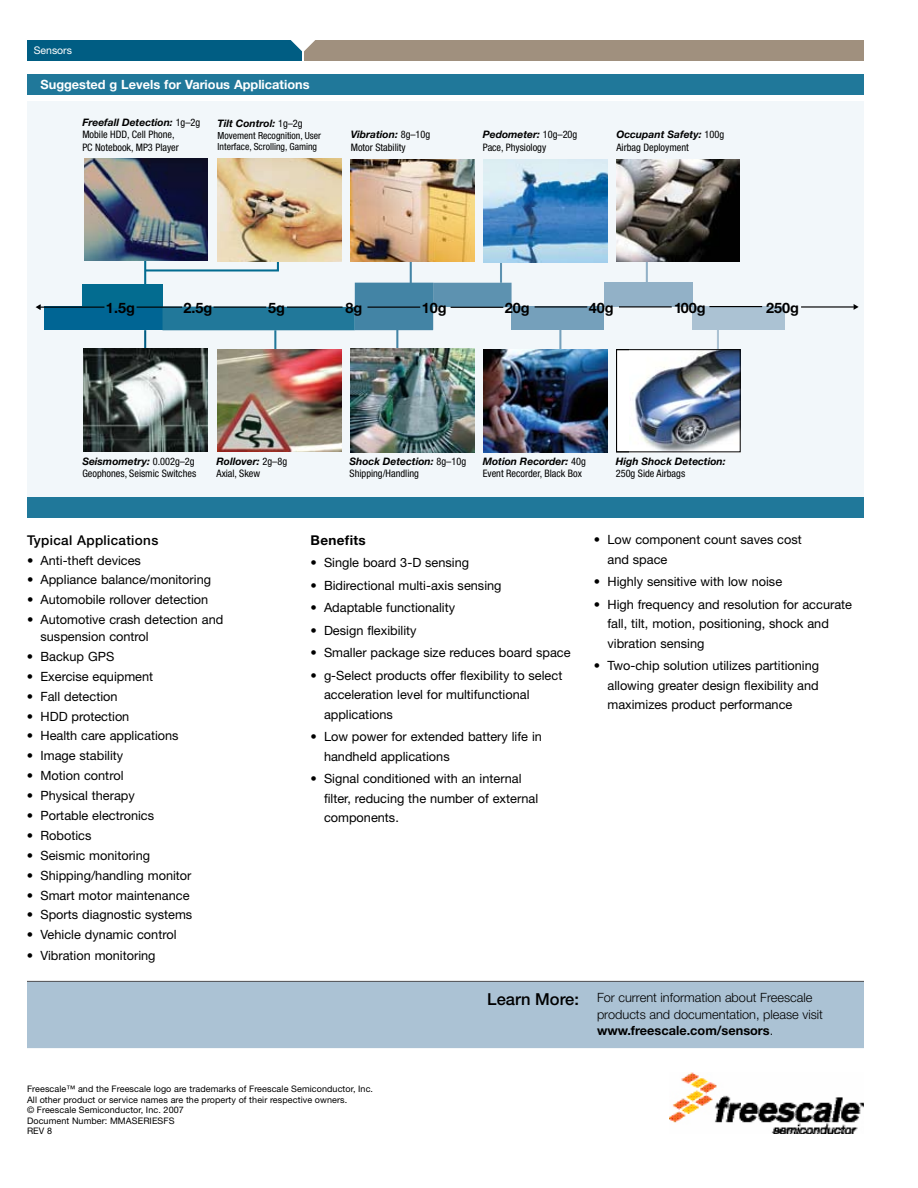
<style>
.page{position:relative;width:918px;height:1188px;background:#fff}
.page>*{position:absolute;margin:0;border:0;box-sizing:border-box;transform-origin:0 0}
.t1{font:700 14.4px "Helvetica Neue LT Pro";color:#000}
.t2{font:500 13.5px "Helvetica Neue LT Pro";letter-spacing:.025em;color:#000}
.t3{font:700 13.5px "Helvetica Neue LT Pro";letter-spacing:.025em;color:#000}
.t4{font:12.75px/19.5px "Helvetica Neue LT Pro";color:#000}
.t5{font:300 12.75px/16.5px "Helvetica Neue LT Pro";color:#000}
.t6{font:700 12.75px "Helvetica Neue LT Pro";color:#fff}
.t7{font:10.5px "Helvetica Neue LT Pro";color:#fff}
.t8{font:condensed 10.35px/12.3px "Helvetica Neue LT Pro";color:#000}
.t9{font:italic 700 10.35px "Helvetica Neue LT Pro";color:#000}
.t10{font:condensed 9.75px/11.7px "Helvetica Neue LT Pro";color:#000}
.t11{font:9px/10.5px "Helvetica Neue LT Pro";letter-spacing:.01em;color:#000}
.s1{font-weight:700;font-style:italic;font-stretch:normal}
.s2{font-weight:400;font-style:normal;font-stretch:condensed}
.s3{font-weight:500;font-size:16.5px}
.s4{font-weight:700}
</style>
<div class="page">
<img style="left:670px;top:1072px;width:194px;height:62px">
<div style="left:304px;top:40px;width:560px;height:21px;background:#a0907e"></div>
<div style="left:27px;top:40px;width:275px;height:21px;background:#005d83"></div>
<svg style="left:290px;top:40px;width:25px;height:12px"></svg>
<div style="left:27px;top:982px;width:837px;height:66px;background:#abc2d4"></div>
<hr style="left:27px;top:981px;width:267px;height:1px;background:#4c4d4f">
<svg style="left:294px;top:981px;width:18px;height:1px"></svg>
<hr style="left:312px;top:981px;width:267px;height:1px;background:#4c4d4f">
<svg style="left:579px;top:981px;width:18px;height:1px"></svg>
<hr style="left:597px;top:981px;width:267px;height:1px;background:#4c4d4f">
<div style="left:27px;top:74px;width:837px;height:21px;background:#20789a"></div>
<div style="left:27px;top:101px;width:837px;height:403px;background:#f2f7fa"></div>
<div style="left:617px;top:350px;width:123px;height:102px;background:#fff"></div>
<div style="left:693px;top:307px;width:92px;height:23px;background:#abc2d3"></div>
<div style="left:604px;top:282px;width:89px;height:25px;background:#92b1c7"></div>
<div style="left:512px;top:307px;width:92px;height:23px;background:#75a0bb"></div>
<hr style="left:559px;top:327px;width:2px;height:57px;background:#75a0bb">
<div style="left:433px;top:283px;width:79px;height:24px;background:#5d92b0"></div>
<hr style="left:500px;top:254px;width:2px;height:29px;background:#5d92b0">
<div style="left:44px;top:307px;width:119px;height:23px;background:#006594"></div>
<hr style="left:144px;top:330px;width:2px;height:29px;background:#005d83">
<svg style="left:143px;top:253px;width:137px;height:20px"></svg>
<div style="left:82px;top:284px;width:80px;height:23px;background:#036c90"></div>
<hr style="left:410px;top:255px;width:2px;height:36px;background:#4384a5">
<div style="left:163px;top:307px;width:192px;height:23px;background:#21789a"></div>
<div style="left:355px;top:283px;width:78px;height:47px;background:#4384a5"></div>
<hr style="left:274px;top:330px;width:2px;height:37px;background:#21789a">
<svg style="left:854px;top:304px;width:5px;height:6px"></svg>
<hr style="left:368px;top:307px;width:52px;height:1px;background:#000">
<hr style="left:287px;top:307px;width:56px;height:1px;background:#000">
<hr style="left:214px;top:307px;width:52px;height:1px;background:#000">
<hr style="left:137px;top:307px;width:45px;height:1px;background:#000">
<hr style="left:39px;top:307px;width:65px;height:1px;background:#000">
<svg style="left:36px;top:304px;width:5px;height:6px"></svg>
<hr style="left:144px;top:255px;width:2px;height:36px;background:#036c90">
<hr style="left:451px;top:307px;width:52px;height:1px;background:#000">
<hr style="left:535px;top:306px;width:52px;height:2px;background:#000">
<hr style="left:619px;top:306px;width:53px;height:1px;background:#000">
<hr style="left:709px;top:306px;width:53px;height:1px;background:#000">
<hr style="left:801px;top:306px;width:53px;height:2px;background:#000">
<hr style="left:396px;top:324px;width:2px;height:35px;background:#4384a5">
<hr style="left:646px;top:256px;width:2px;height:29px;background:#92b1c7">
<img style="left:84px;top:158px;width:124px;height:102px">
<img style="left:218px;top:159px;width:123px;height:102px">
<img style="left:484px;top:160px;width:123px;height:102px">
<img style="left:351px;top:160px;width:123px;height:102px">
<img style="left:83px;top:348px;width:124px;height:104px">
<img style="left:217px;top:350px;width:124px;height:102px">
<hr style="left:717px;top:318px;width:2px;height:56px;background:#abc2d3">
<img style="left:632px;top:351px;width:107px;height:99px">
<img style="left:617px;top:159px;width:122px;height:102px">
<img style="left:350px;top:349px;width:124px;height:104px">
<img style="left:483px;top:349px;width:124px;height:104px">
<div style="left:616px;top:349px;width:125px;height:103px;border:1px solid #000"></div>
<div style="left:27px;top:497px;width:837px;height:21px;background:#20789a"></div>
<p class="t7" style="left:34px;top:44px;width:40px">Sensors</p>
<p class="t6" style="left:40px;top:76px;width:271px">Suggested g Levels for Various Applications</p>
<p class="t8" style="left:82px;top:116px;width:119px"><span class="s1">Freefall Detection:</span> 1g–2g<br>Mobile HDD, Cell Phone,<br>PC Notebook, MP3 Player</p>
<p class="t9" style="left:218px;top:117px;width:87px">Tilt Control: <span class="s2">1g–2g</span></p>
<p class="t10" style="left:218px;top:129px;width:105px">Movement Recognition, User<br>Interface, Scrolling, Gaming</p>
<p class="t8" style="left:351px;top:128px;width:81px"><span class="s1">Vibration:</span> 8g–10g<br>Motor Stability</p>
<p class="t8" style="left:617px;top:128px;width:109px"><span class="s1">Occupant Safety:</span> 100g<br>Airbag Deployment</p>
<p class="t8" style="left:483px;top:128px;width:96px"><span class="s1">Pedometer:</span> 10g–20g<br>Pace, Physiology</p>
<p class="t1" style="left:106px;top:299px;width:30px">1.5g</p>
<p class="t1" style="left:183px;top:299px;width:30px">2.5g</p>
<p class="t1" style="left:268px;top:299px;width:18px">5g</p>
<p class="t1" style="left:346px;top:299px;width:18px">8g</p>
<p class="t1" style="left:422px;top:299px;width:26px">10g</p>
<p class="t1" style="left:505px;top:299px;width:26px">20g</p>
<p class="t1" style="left:589px;top:298px;width:26px">40g</p>
<p class="t1" style="left:674px;top:298px;width:33px">100g</p>
<p class="t1" style="left:766px;top:299px;width:34px">250g</p>
<p class="t8" style="left:82px;top:455px;width:115px"><span class="s1">Seismometry:</span> 0.002g–2g<br>Geophones, Seismic Switches</p>
<p class="t8" style="left:217px;top:455px;width:72px"><span class="s1">Rollover:</span> 2g–8g<br>Axial, Skew</p>
<p class="t8" style="left:350px;top:455px;width:118px"><span class="s1">Shock Detection:</span> 8g–10g<br>Shipping/Handling</p>
<p class="t8" style="left:483px;top:455px;width:105px"><span class="s1">Motion Recorder:</span> 40g<br>Event Recorder, Black Box</p>
<p class="t9" style="left:616px;top:454px;width:111px">High Shock Detection:</p>
<p class="t8" style="left:616px;top:467px;width:71px">250g Side Airbags</p>
<p class="t2" style="left:27px;top:532px;width:133px">Typical Applications</p>
<p class="t4" style="left:27px;top:550px;width:115px">• Anti-theft devices</p>
<p class="t4" style="left:27px;top:570px;width:186px">• Appliance balance/monitoring</p>
<p class="t4" style="left:27px;top:590px;width:183px">• Automobile rollover detection</p>
<p class="t4" style="left:40px;top:611px;width:184px;line-height:16.8px;text-indent:-13px">• Automotive crash detection and suspension control</p>
<p class="t4" style="left:27px;top:646px;width:89px">• Backup GPS</p>
<p class="t4" style="left:27px;top:666px;width:128px">• Exercise equipment</p>
<p class="t4" style="left:27px;top:686px;width:92px">• Fall detection</p>
<p class="t4" style="left:27px;top:706px;width:104px">• HDD protection</p>
<p class="t4" style="left:27px;top:726px;width:153px">• Health care applications</p>
<p class="t4" style="left:27px;top:746px;width:98px">• Image stability</p>
<p class="t4" style="left:27px;top:766px;width:98px">• Motion control</p>
<p class="t4" style="left:27px;top:786px;width:109px">• Physical therapy</p>
<p class="t4" style="left:27px;top:805px;width:129px">• Portable electronics</p>
<p class="t4" style="left:27px;top:825px;width:66px">• Robotics</p>
<p class="t4" style="left:27px;top:845px;width:125px">• Seismic monitoring</p>
<p class="t4" style="left:27px;top:865px;width:166px">• Shipping/handling monitor</p>
<p class="t4" style="left:27px;top:885px;width:164px">• Smart motor maintenance</p>
<p class="t4" style="left:27px;top:905px;width:167px">• Sports diagnostic systems</p>
<p class="t4" style="left:27px;top:925px;width:151px">• Vehicle dynamic control</p>
<p class="t4" style="left:27px;top:945px;width:130px">• Vibration monitoring</p>
<p class="t3" style="left:310px;top:531px;width:57px">Benefits</p>
<p class="t4" style="left:310px;top:553px;width:160px">• Single board 3-D sensing</p>
<p class="t4" style="left:310px;top:575px;width:193px">• Bidirectional multi-axis sensing</p>
<p class="t4" style="left:310px;top:598px;width:146px">• Adaptable functionality</p>
<p class="t4" style="left:310px;top:620px;width:108px">• Design flexibility</p>
<p class="t4" style="left:310px;top:643px;width:262px">• Smaller package size reduces board space</p>
<p class="t4" style="left:324px;top:665px;width:240px;text-indent:-14px">• g-Select products offer flexibility to select acceleration level for multifunctional applications</p>
<p class="t4" style="left:324px;top:727px;width:219px;text-indent:-14px">• Low power for extended battery life in handheld applications</p>
<p class="t4" style="left:324px;top:769px;width:216px;text-indent:-14px">• Signal conditioned with an internal filter, reducing the number of external components.</p>
<p class="t4" style="left:608px;top:530px;width:196px;text-indent:-14px">• Low component count saves cost and space</p>
<p class="t4" style="left:594px;top:572px;width:190px">• Highly sensitive with low noise</p>
<p class="t4" style="left:608px;top:594px;width:246px;text-indent:-14px">• High frequency and resolution for accurate fall, tilt, motion, positioning, shock and vibration sensing</p>
<p class="t4" style="left:608px;top:656px;width:213px;text-align:justify;text-indent:-14px">• Two-chip solution utilizes partitioning allowing greater design flexibility and maximizes product performance</p>
<p class="t5" style="left:597px;top:989px;width:227px;text-indent:-110px"><span class="s3">Learn More:</span> For current information about Freescale products and documentation, please visit <span class="s4">www.freescale.com/sensors</span>.</p>
<p class="t11" style="left:27px;top:1083px;width:348px">Freescale™ and the Freescale logo are trademarks of Freescale Semiconductor, Inc.<br>All other product or service names are the property of their respective owners.<br>© Freescale Semiconductor, Inc. 2007<br>Document Number: MMASERIESFS<br>REV 8</p>
</div>
